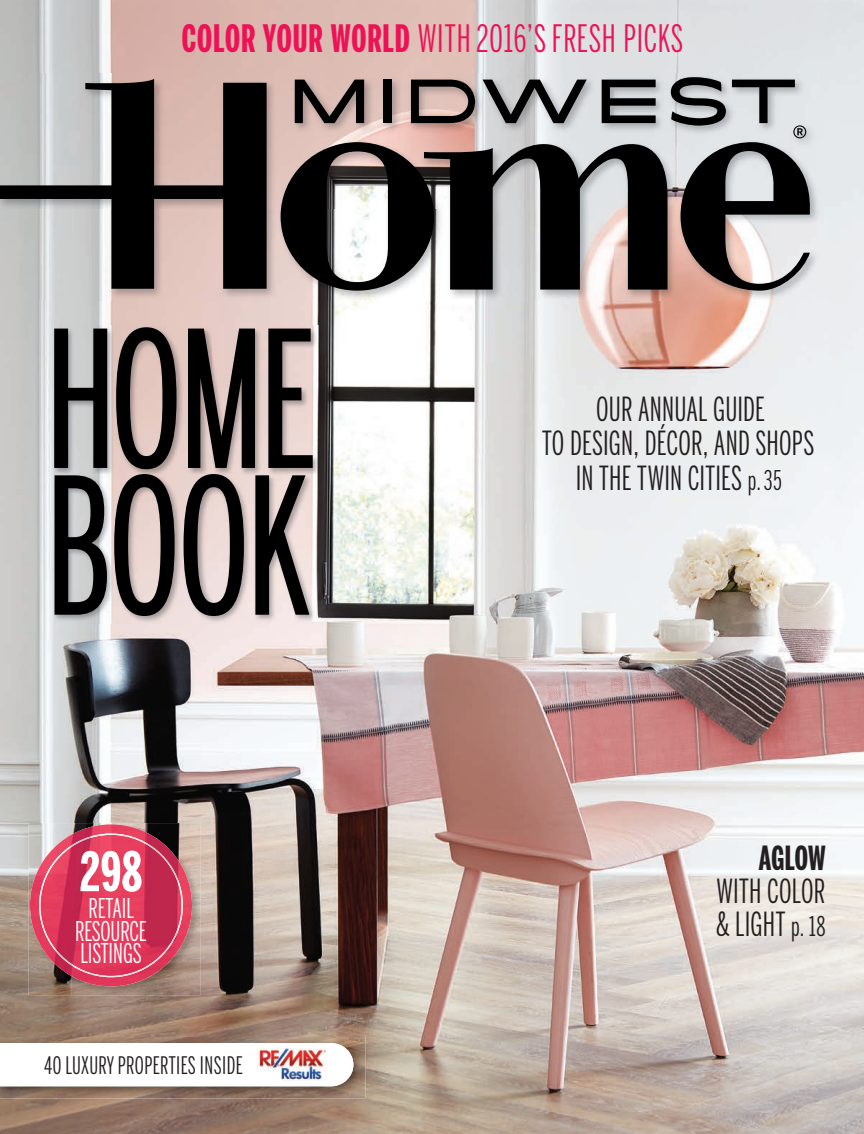
<style>
.page{position:relative;width:864px;height:1134px;background:#fff}
.page>*{position:absolute;margin:0;border:0;box-sizing:border-box;transform-origin:0 0}
.t1{font:184.5px/146.9px "Benton Sans Extra Compressed";letter-spacing:-.005em;color:#000}
.t2{font:700 54px "Benton Sans Extra Compressed";color:#fff}
.t3{font:37.5px "Benton Sans Extra Compressed";letter-spacing:.025em;color:#ed1255}
.t4{font:33px/34.5px "Benton Sans Extra Compressed";letter-spacing:.01em;color:#231f20;text-align:center}
.t5{font:700 33px "Benton Sans Extra Compressed";letter-spacing:.005em;color:#231f20}
.t6{font:27px/22.5px "Benton Sans Extra Compressed";color:#fff;text-align:center}
.t7{font:24px "Benton Sans Extra Compressed";letter-spacing:.02em;color:#231f20}
.s1{font-weight:700}
.s2{font-size:27px}
</style>
<div class="page">
<img style="left:0;top:0;width:864px;height:1134px">
<img style="left:52px;top:325px;width:268px;height:298px">
<svg style="left:53px;top:326px;width:261px;height:291px;background:#a49998"></svg>
<svg style="left:748px;top:469px;width:34px;height:27px"></svg>
<img style="left:29px;top:823px;width:172px;height:43px">
<img style="left:29px;top:866px;width:42px;height:129px">
<img style="left:158px;top:866px;width:43px;height:129px">
<img style="left:71px;top:986px;width:87px;height:9px">
<img style="left:30px;top:824px;width:162px;height:162px">
<img style="left:39px;top:834px;width:144px;height:143px">
<img style="left:0;top:73px;width:820px;height:228px">
<svg style="left:0;top:79px;width:267px;height:210px;background:#837c7a"></svg>
<svg style="left:281px;top:77px;width:530px;height:214px;background:#817c7b"></svg>
<img style="left:0;top:1037px;width:366px;height:62px">
<svg style="left:0;top:1043px;width:353px;height:43px"></svg>
<img style="left:257px;top:1049px;width:73px;height:32px">
<p class="t3" style="left:182px;top:16px;width:503px"><span class="s1">COLOR YOUR WORLD</span> WITH2016’SFRESH PICKS</p>
<h1 class="t1" style="left:46px;top:323px;width:269px">HOME<br>BOOK</h1>
<h2 class="t2" style="left:80px;top:838px;width:64px">298</h2>
<p class="t6" style="left:75px;top:897px;width:73px">RETAIL<br>RESOURCE<br>LISTINGS</p>
<p class="t7" style="left:44px;top:1051px;width:200px">40 LUXURY PROPERTIES INSIDE</p>
<p class="t4" style="left:542px;top:391px;width:273px">OUR ANNUAL GUIDE<br>TO DESIGN, DÉCOR, AND SHOPS<br>IN THE TWIN CITIES <span class="s2">p.35</span></p>
<p class="t5" style="left:759px;top:838px;width:68px">AGLOW</p>
<p class="t4" style="left:716px;top:874px;width:111px;line-height:33px;text-align:left">WITH COLOR &amp; LIGHT <span class="s2">p. 18</span></p>
</div>
